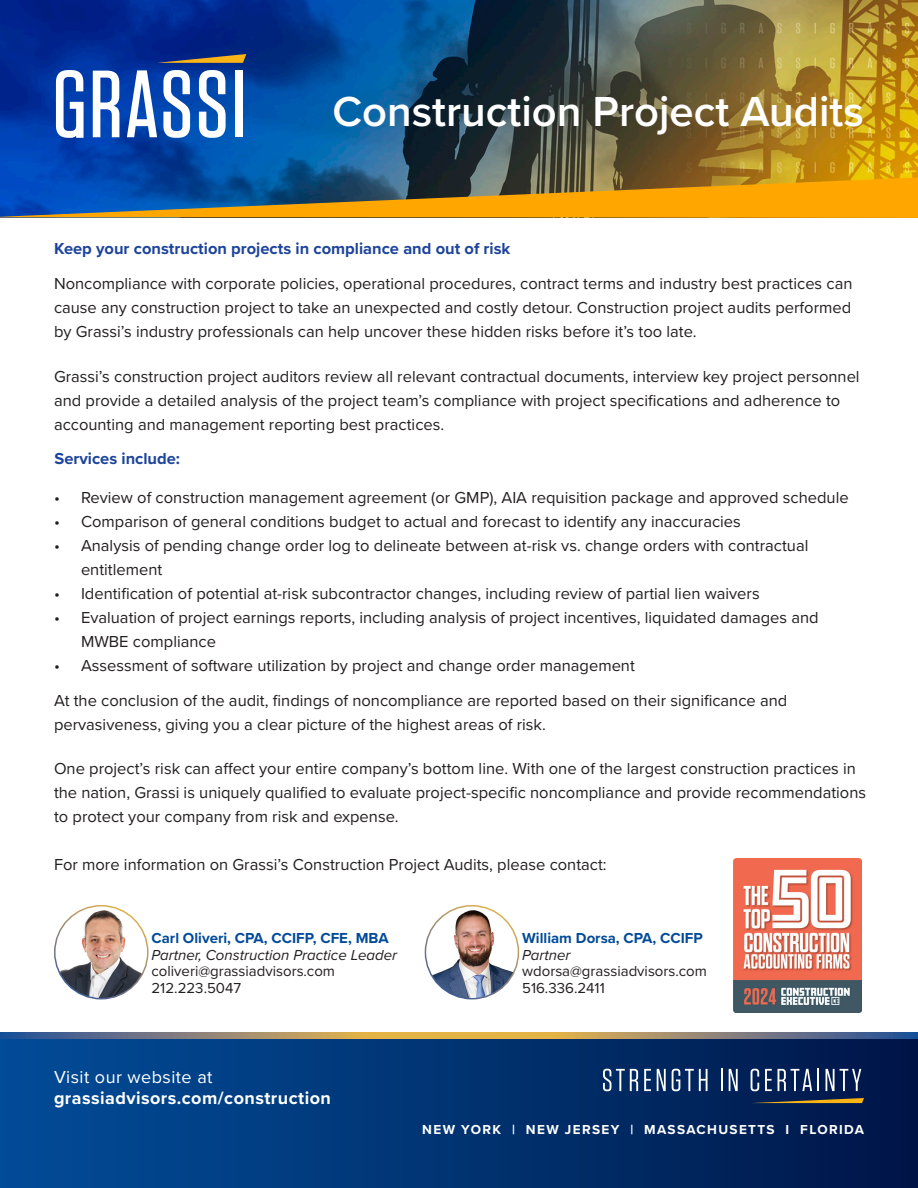
<style>
.page{position:relative;width:918px;height:1188px;background:#fff}
.page>*{position:absolute;margin:0;border:0;box-sizing:border-box;transform-origin:0 0}
.t1{font:600 43.5px "Proxima Nova";color:#fff}
.t2{font:700 18px "Proxima Nova";letter-spacing:.025em;color:#fff}
.t3{font:18px "Proxima Nova";letter-spacing:.025em;color:#fff}
.t4{font:16.5px/24px "Proxima Nova";color:#231f20}
.t5{font:700 16.5px "Proxima Nova";color:#1d449b}
.t6{font:15px "Proxima Nova";color:#231f20}
.t7{font:700 15px "Proxima Nova";color:#024b99}
.t8{font:italic 15px "Proxima Nova";color:#231f20}
.t9{font:700 13.5px "Proxima Nova";letter-spacing:.1em;color:#fff}
</style>
<div class="page">
<svg style="left:0;top:1033px;width:918px;height:7px;background:#817d6f"></svg>
<img style="left:0;top:0;width:918px;height:177px">
<svg style="left:0;top:177px;width:918px;height:40px;background:#917c40"></svg>
<svg style="left:157px;top:54px;width:89px;height:9px"></svg>
<svg style="left:93px;top:71px;width:26px;height:66px"></svg>
<svg style="left:127px;top:70px;width:30px;height:67px"></svg>
<svg style="left:163px;top:70px;width:27px;height:68px"></svg>
<svg style="left:199px;top:70px;width:27px;height:68px"></svg>
<div style="left:235px;top:71px;width:7px;height:66px;background:#fff"></div>
<svg style="left:56px;top:70px;width:28px;height:68px"></svg>
<div style="left:0;top:1040px;width:918px;height:148px;background:linear-gradient(to right,#024d99,#001748)"></div>
<svg style="left:603px;top:1069px;width:35px;height:22px"></svg>
<svg style="left:644px;top:1069px;width:7px;height:22px"></svg>
<svg style="left:657px;top:1069px;width:9px;height:22px"></svg>
<svg style="left:672px;top:1069px;width:36px;height:22px"></svg>
<hr style="left:721px;top:1069px;width:2px;height:22px;background:#fff">
<svg style="left:729px;top:1069px;width:9px;height:22px"></svg>
<svg style="left:751px;top:1069px;width:8px;height:22px"></svg>
<svg style="left:765px;top:1069px;width:7px;height:22px"></svg>
<svg style="left:778px;top:1069px;width:34px;height:22px"></svg>
<hr style="left:817px;top:1069px;width:2px;height:22px;background:#fff">
<svg style="left:826px;top:1069px;width:35px;height:22px"></svg>
<svg style="left:751px;top:1098px;width:113px;height:5px"></svg>
<img style="left:55px;top:906px;width:93px;height:93px;border-radius:46px">
<div style="left:54px;top:905px;width:94px;height:94px;border:2px solid #fff;border-radius:50%"></div>
<img style="left:734px;top:859px;width:127px;height:153px">
<img style="left:425px;top:906px;width:93px;height:93px;border-radius:46px">
<div style="left:425px;top:905px;width:94px;height:94px;border:2px solid #fff;border-radius:50%"></div>
<h1 class="t1" style="left:332px;top:79px;width:533px">Construction Project Audits</h1>
<p class="t5" style="left:54px;top:237px;width:458px">Keep your construction projects in compliance and out of risk</p>
<p class="t4" style="left:54px;top:271px;width:800px;text-align:justify">Noncompliance with corporate policies, operational procedures, contract terms and industry best practices can cause any construction project to take an unexpected and costly detour. Construction project audits performed by Grassi’s industry professionals can help uncover these hidden risks before it’s too late.</p>
<p class="t4" style="left:54px;top:364px;width:807px">Grassi’s construction project auditors review all relevant contractual documents, interview key project personnel and provide a detailed analysis of the project team’s compliance with project specifications and adherence to accounting and management reporting best practices.</p>
<p class="t5" style="left:54px;top:447px;width:127px">Services include:</p>
<p class="t4" style="left:54px;top:485px;width:796px">• Review of construction management agreement (or GMP), AIA requisition package and approved schedule</p>
<p class="t4" style="left:54px;top:509px;width:688px">• Comparison of general conditions budget to actual and forecast to identify any inaccuracies</p>
<p class="t4" style="left:81px;top:533px;width:729px;text-indent:-27px">• Analysis of pending change order log to delineate between at-risk vs. change orders with contractual entitlement</p>
<p class="t4" style="left:54px;top:581px;width:707px">• Identification of potential at-risk subcontractor changes, including review of partial lien waivers</p>
<p class="t4" style="left:81px;top:605px;width:739px;text-indent:-27px">• Evaluation of project earnings reports, including analysis of project incentives, liquidated damages and<br>MWBE compliance</p>
<p class="t4" style="left:54px;top:653px;width:582px">• Assessment of software utilization by project and change order management</p>
<p class="t4" style="left:54px;top:688px;width:735px">At the conclusion of the audit, findings of noncompliance are reported based on their significance and pervasiveness, giving you a clear picture of the highest areas of risk.</p>
<p class="t4" style="left:54px;top:756px;width:814px">One project’s risk can affect your entire company’s bottom line. With one of the largest construction practices in the nation, Grassi is uniquely qualified to evaluate project-specific noncompliance and provide recommendations to protect your company from risk and expense.</p>
<p class="t4" style="left:54px;top:852px;width:554px">For more information on Grassi’s Construction Project Audits, please contact:</p>
<p class="t7" style="left:152px;top:927px;width:239px">Carl Oliveri, CPA, CCIFP, CFE, MBA</p>
<p class="t8" style="left:152px;top:944px;width:247px">Partner, Construction Practice Leader</p>
<p class="t6" style="left:152px;top:960px;width:185px">coliveri@grassiadvisors.com</p>
<p class="t6" style="left:152px;top:977px;width:91px">212.223.5047</p>
<p class="t7" style="left:522px;top:927px;width:182px">William Dorsa, CPA, CCIFP</p>
<p class="t8" style="left:522px;top:944px;width:50px">Partner</p>
<p class="t6" style="left:522px;top:960px;width:186px">wdorsa@grassiadvisors.com</p>
<p class="t6" style="left:522px;top:977px;width:84px">516.336.2411</p>
<p class="t3" style="left:54px;top:1064px;width:160px">Visit our website at</p>
<p class="t2" style="left:54px;top:1085px;width:278px">grassiadvisors.com/construction</p>
<p class="t9" style="left:422px;top:1119px;width:443px">NEW YORK | NEW JERSEY | MASSACHUSETTS I FLORIDA</p>
</div>
